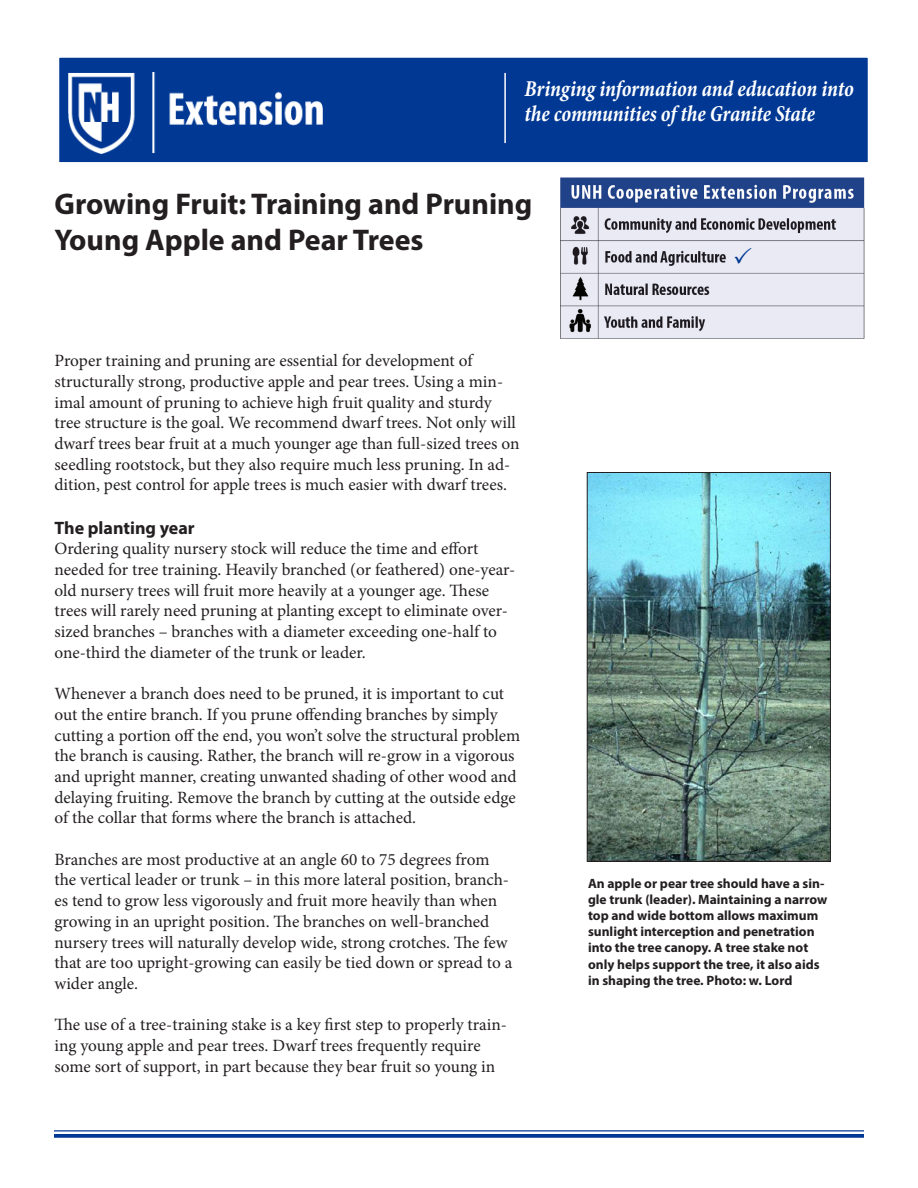
<style>
.page{position:relative;width:918px;height:1188px;background:#fff}
.page>*{position:absolute;margin:0;border:0;box-sizing:border-box;transform-origin:0 0}
.t1{font:700 30px/36px "Myriad Pro";color:#231f20}
.Body_No_Indent{font:italic 700 condensed 22.95px/25.2px "Minion Pro";letter-spacing:-.005em;color:#fff;scale:.92 1}
.Factsheetheadingsmh{font:700 18px "Myriad Pro";color:#231f20}
.Body_No_Indent-2{font:17.25px/20.7px "Minion Pro";color:#231f20}
.t2{font:700 13.5px/16.2px "Myriad Pro";color:#231f20}
</style>
<div class="page">
<img style="left:561px;top:177px;width:304px;height:162px">
<hr style="left:54px;top:1130px;width:810px;height:2px;background:#003894">
<svg style="left:54px;top:1134px;width:810px;height:4px;background:#0f449a"></svg>
<div style="left:58px;top:56px;width:811px;height:108px;background:#003894;border:2px solid #fff"></div>
<hr style="left:504px;top:73px;width:2px;height:70px;background:#fff">
<img style="left:68px;top:72px;width:254px;height:81px">
<img style="left:589px;top:474px;width:240px;height:385px">
<div style="left:587px;top:472px;width:244px;height:389px;border:1px solid #231f20"></div>
<svg style="left:735px;top:247px;width:16px;height:16px"></svg>
<p class="Body_No_Indent" style="left:525px;top:76px;width:359px">Bringing information and education into the communities of the Granite State</p>
<p class="t1" style="left:54px;top:185px;width:479px">Growing Fruit: Training and Pruning<br>Young Apple and Pear Trees</p>
<p class="Body_No_Indent-2" style="left:54px;top:350px;width:467px">Proper training and pruning are essential for development of structurally strong, productive apple and pear trees. Using a min&shy;imal amount of pruning to achieve high fruit quality and sturdy tree structure is the goal. We recommend dwarf trees. Not only will dwarf trees bear fruit at a much younger age than full-sized trees on seedling rootstock, but they also require much less pruning. In ad&shy;dition, pest control for apple trees is much easier with dwarf trees.</p>
<p class="Factsheetheadingsmh" style="left:54px;top:516px;width:142px">The planting year</p>
<p class="Body_No_Indent-2" style="left:54px;top:538px;width:462px">Ordering quality nursery stock will reduce the time and effort needed for tree training. Heavily branched (or feathered) one-year&shy;old nursery trees will fruit more heavily at a younger age. These trees will rarely need pruning at planting except to eliminate over&shy;sized branches – branches with a diameter exceeding one-half to one-third the diameter of the trunk or leader.</p>
<p class="Body_No_Indent-2" style="left:54px;top:683px;width:467px">Whenever a branch does need to be pruned, it is important to cut out the entire branch. If you prune offending branches by simply cutting a portion off the end, you won’t solve the structural problem the branch is causing. Rather, the branch will re-grow in a vigorous and upright manner, creating unwanted shading of other wood and delaying fruiting. Remove the branch by cutting at the outside edge of the collar that forms where the branch is attached.</p>
<p class="Body_No_Indent-2" style="left:54px;top:849px;width:459px">Branches are most productive at an angle 60 to 75 degrees from the vertical leader or trunk – in this more lateral position, branch&shy;es tend to grow less vigorously and fruit more heavily than when growing in an upright position. The branches on well-branched nursery trees will naturally develop wide, strong crotches. The few that are too upright-growing can easily be tied down or spread to a wider angle.</p>
<p class="Body_No_Indent-2" style="left:54px;top:1015px;width:454px">The use of a tree-training stake is a key first step to properly train&shy;ing young apple and pear trees. Dwarf trees frequently require some sort of support, in part because they bear fruit so young in</p>
<p class="t2" style="left:588px;top:875px;width:241px">An apple or pear tree should have a sin&shy;gle trunk (leader). Maintaining a narrow top and wide bottom allows maximum sunlight interception and penetration into the tree canopy. A tree stake not only helps support the tree, it also aids in shaping the tree. Photo: w. Lord</p>
</div>
